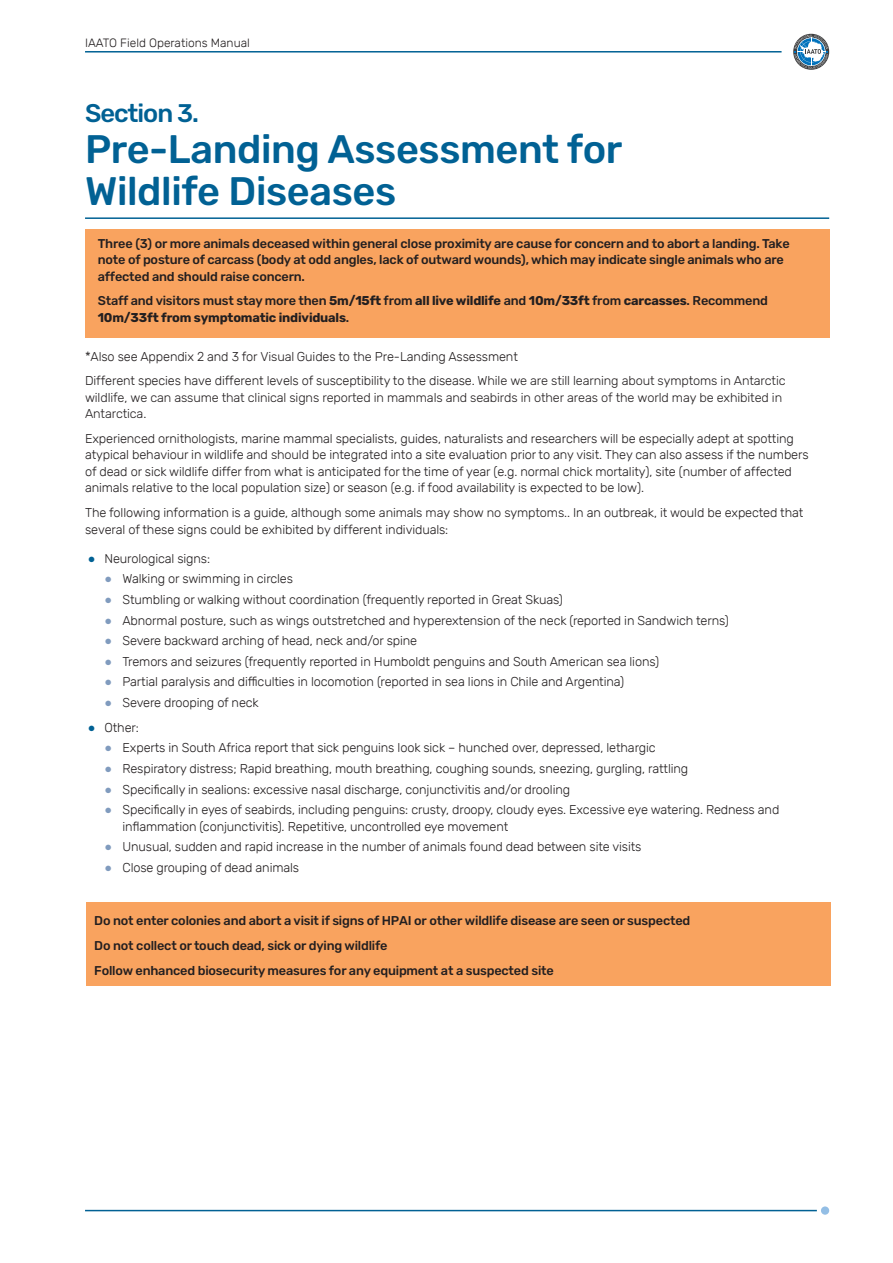
<style>
.page{position:relative;width:893px;height:1263px;background:#fff}
.page>*{position:absolute;margin:0;border:0;box-sizing:border-box;transform-origin:0 0}
.t1{font:500 39.75px/41.2px "Rubik";letter-spacing:-.01em;color:#016194}
.t2{font:500 25.5px "Rubik";letter-spacing:-.04em;color:#016194}
.t3{font:300 12.75px/16.5px "Rubik";letter-spacing:-.01em;color:#231f20}
.t4{font:500 12.75px/16.5px "Rubik";letter-spacing:-.015em;color:#231f20}
.t5{font:700 12.75px/16.5px "Rubik";letter-spacing:-.015em;color:#231f20}
.t6{font:300 12px "Rubik";color:#231f20}
.s1{font-weight:500}
.s2{font-family:"Arial";font-weight:400;color:#016194}
.s3{font-family:"Arial";font-weight:400;color:#809bbe}
</style>
<div class="page">
<hr style="left:85px;top:51px;width:697px;height:2px;background:#016194">
<svg style="left:793px;top:34px;width:36px;height:36px"></svg>
<svg style="left:794px;top:35px;width:34px;height:34px"></svg>
<hr style="left:85px;top:1210px;width:732px;height:1px;background:#016194">
<div style="left:821px;top:1206px;width:8px;height:9px;background:#93bee5;border-radius:50%"></div>
<hr style="left:85px;top:217px;width:744px;height:2px;background:#016194">
<div style="left:85px;top:229px;width:744px;height:109px;background:#f9a35f"></div>
<div style="left:86px;top:902px;width:744px;height:84px;background:#f9a35f"></div>
<p class="t6" style="left:85px;top:37px;width:166px">IAATO Field Operations Manual</p>
<h2 class="t2" style="left:85px;top:99px;width:115px">Section 3.</h2>
<h1 class="t1" style="left:85px;top:130px;width:539px">Pre-Landing Assessment for<br>Wildlife Diseases</h1>
<p class="t4" style="left:98px;top:235px;width:693px">Three (3) or more animals deceased within general close proximity are cause for concern and to abort a landing. Take note of posture of carcass (body at odd angles, lack of outward wounds), which may indicate single animals who are affected and should raise concern.</p>
<p class="t5" style="left:98px;top:293px;width:672px"><span class="s1">Staff and visitors must stay more then</span> 5m/15ft <span class="s1">from</span> all live wildlife <span class="s1">and</span> 10m/33ft <span class="s1">from</span> carcasses<span class="s1">. Recommend<br></span>10m/33ft from symptomatic individuals<span class="s1">.</span></p>
<p class="t3" style="left:85px;top:346px;width:702px;line-height:23.5px">*Also see Appendix 2 and 3 for Visual Guides to the Pre-Landing Assessment<br>Different species have different levels of susceptibility to the disease. While we are still learning about symptoms in Antarctic</p>
<p class="t3" style="left:85px;top:389px;width:699px">wildlife, we can assume that clinical signs reported in mammals and seabirds in other areas of the world may be exhibited in<br>Antarctica.</p>
<p class="t3" style="left:85px;top:430px;width:725px">Experienced ornithologists, marine mammal specialists, guides, naturalists and researchers will be especially adept at spotting atypical behaviour in wildlife and should be integrated into a site evaluation prior to any visit. They can also assess if the numbers of dead or sick wildlife differ from what is anticipated for the time of year (e.g. normal chick mortality), site (number of affected animals relative to the local population size) or season (e.g. if food availability is expected to be low).</p>
<p class="t3" style="left:85px;top:505px;width:720px">The following information is a guide, although some animals may show no symptoms.. In an outbreak, it would be expected that several of these signs could be exhibited by different individuals:</p>
<p class="t3" style="left:88px;top:550px;width:124px"><span class="s2">●</span> Neurological signs:</p>
<p class="t3" style="left:104px;top:571px;width:190px"><span class="s3">●</span> Walking or swimming in circles</p>
<p class="t3" style="left:104px;top:591px;width:460px"><span class="s3">●</span> Stumbling or walking without coordination (frequently reported in Great Skuas)</p>
<p class="t3" style="left:104px;top:612px;width:626px"><span class="s3">●</span> Abnormal posture, such as wings outstretched and hyperextension of the neck (reported in Sandwich terns)</p>
<p class="t3" style="left:104px;top:633px;width:314px"><span class="s3">●</span> Severe backward arching of head, neck and/or spine</p>
<p class="t3" style="left:104px;top:653px;width:556px"><span class="s3">●</span> Tremors and seizures (frequently reported in Humboldt penguins and South American sea lions)</p>
<p class="t3" style="left:104px;top:674px;width:521px"><span class="s3">●</span> Partial paralysis and difficulties in locomotion (reported in sea lions in Chile and Argentina)</p>
<p class="t3" style="left:104px;top:695px;width:156px"><span class="s3">●</span> Severe drooping of neck</p>
<p class="t3" style="left:88px;top:719px;width:52px"><span class="s2">●</span> Other:</p>
<p class="t3" style="left:104px;top:740px;width:553px"><span class="s3">●</span> Experts in South Africa report that sick penguins look sick – hunched over, depressed, lethargic</p>
<p class="t3" style="left:104px;top:761px;width:585px"><span class="s3">●</span> Respiratory distress; Rapid breathing, mouth breathing, coughing sounds, sneezing, gurgling, rattling</p>
<p class="t3" style="left:104px;top:781px;width:467px"><span class="s3">●</span> Specifically in sealions: excessive nasal discharge, conjunctivitis and/or drooling</p>
<p class="t3" style="left:122px;top:802px;width:658px;text-indent:-18px"><span class="s3">●</span> Specifically in eyes of seabirds, including penguins: crusty, droopy, cloudy eyes. Excessive eye watering. Redness and inflammation (conjunctivitis). Repetitive, uncontrolled eye movement</p>
<p class="t3" style="left:104px;top:839px;width:538px"><span class="s3">●</span> Unusual, sudden and rapid increase in the number of animals found dead between site visits</p>
<p class="t3" style="left:104px;top:860px;width:196px"><span class="s3">●</span> Close grouping of dead animals</p>
<p class="t4" style="left:94px;top:909px;width:598px;line-height:24.8px">Do not enter colonies and abort a visit if signs of HPAI or other wildlife disease are seen or suspected<br>Do not collect or touch dead, sick or dying wildlife<br>Follow enhanced biosecurity measures for any equipment at a suspected site</p>
</div>
